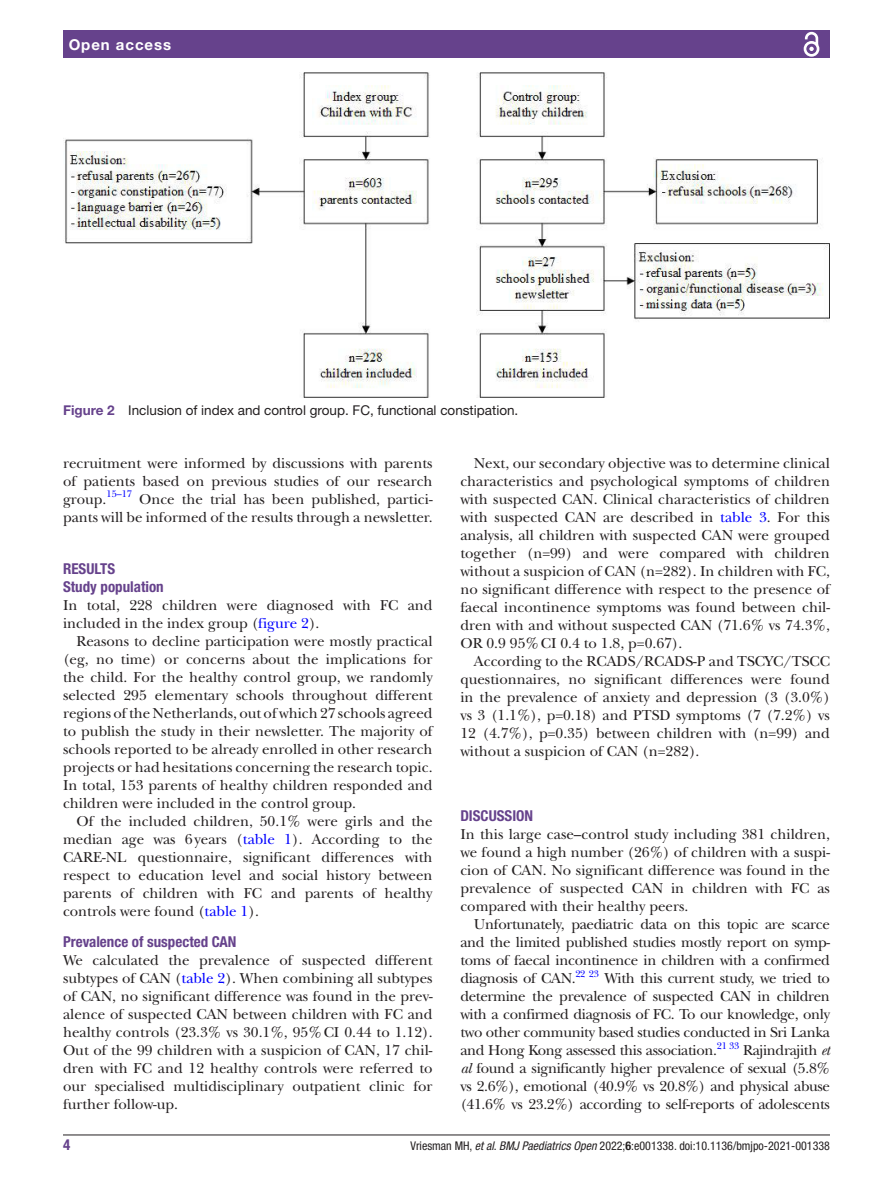
<style>
.page{position:relative;width:893px;height:1191px;background:#fff}
.page>*{position:absolute;margin:0;border:0;box-sizing:border-box;transform-origin:0 0}
.t1{font:15px/18px "New Baskerville";color:#231f20;text-align:justify}
.t2{font:700 condensed 15px/18px "Helvetica Neue LT Std";color:#66428c}
.t3{font:700 15px "Helvetica Neue LT Std";letter-spacing:.065em;color:#fff}
.t4{font:13.5px "Helvetica Neue LT Std";color:#231f20}
.t5{font:condensed 12px "Helvetica Neue LT Std";color:#231f20}
.t6{font:9.9px "New Baskerville";letter-spacing:-.01em;color:#00f}
.s1{font-weight:700;color:#66428c}
.s2{color:#00f}
.s3{font-style:italic}
.s4{font-weight:700}
</style>
<div class="page">
<hr style="left:63px;top:1134px;width:767px;height:1px;background:#231f20">
<div style="left:63px;top:31px;width:767px;height:27px;background:#66428c"></div>
<svg style="left:803px;top:31px;width:17px;height:26px"></svg>
<img style="left:63px;top:73px;width:767px;height:324px">
<p class="t3" style="left:69px;top:35px;width:104px">Open access</p>
<p class="t4" style="left:63px;top:402px;width:457px"><span class="s1">Figure 2</span> Inclusion of index and control group. FC, functional constipation.</p>
<p class="t1" style="left:63px;top:454px;width:371px">recruitment were informed by discussions with parents of patients based on previous studies of our research group.</p>
<p class="t6" style="left:106px;top:488px;width:27px">15–17</p>
<p class="t1" style="left:63px;top:490px;width:371px;text-align:right">Once the trial has been published, partici-<br>pants will be informed of the results through a newsletter.</p>
<p class="t2" style="left:63px;top:559px;width:102px">RESULTS<br>Study population</p>
<p class="t1" style="left:63px;top:596px;width:371px">In total, 228 children were diagnosed with FC and included in the index group (<span class="s2">figure 2</span>).</p>
<p class="t1" style="left:63px;top:632px;width:371px;text-indent:14px">Reasons to decline participation were mostly practical (eg, no time) or concerns about the implications for the child. For the healthy control group, we randomly selected 295 elementary schools throughout different regions of the Netherlands, out of which 27 schools agreed to publish the study in their newsletter. The majority of schools reported to be already enrolled in other research projects or had hesitations concerning the research topic.<br>In total, 153 parents of healthy children responded and children were included in the control group.</p>
<p class="t1" style="left:63px;top:812px;width:371px;text-indent:14px">Of the included children, 50.1% were girls and the median age was 6years (<span class="s2">table 1</span>). According to the CARE-NL questionnaire, significant differences with respect to education level and social history between parents of children with FC and parents of healthy controls were found (<span class="s2">table 1</span>).</p>
<p class="t2" style="left:63px;top:932px;width:175px">Prevalence of suspected CAN</p>
<p class="t1" style="left:63px;top:951px;width:371px">We calculated the prevalence of suspected different subtypes of CAN (<span class="s2">table 2</span>). When combining all subtypes of CAN, no significant difference was found in the prev&shy;alence of suspected CAN between children with FC and healthy controls (23.3% vs 30.1%, 95%CI 0.44 to 1.12).<br>Out of the 99 children with a suspicion of CAN, 17 chil&shy;dren with FC and 12 healthy controls were referred to our specialised multidisciplinary outpatient clinic for further follow-up.</p>
<p class="t1" style="left:460px;top:454px;width:371px;text-indent:14px">Next, our secondary objective was to determine clinical characteristics and psychological symptoms of children with suspected CAN. Clinical characteristics of children with suspected CAN are described in <span class="s2">table 3</span>. For this analysis, all children with suspected CAN were grouped together (n=99) and were compared with children without a suspicion of CAN (n=282). In children with FC, no significant difference with respect to the presence of faecal incontinence symptoms was found between chil&shy;dren with and without suspected CAN (71.6% vs 74.3%, OR 0.9 95%CI 0.4 to 1.8, p=0.67).</p>
<p class="t1" style="left:460px;top:652px;width:371px;text-indent:14px">According to the RCADS/RCADS-P and TSCYC/TSCC questionnaires, no significant differences were found in the prevalence of anxiety and depression (3 (3.0%) vs 3 (1.1%), p=0.18) and PTSD symptoms (7 (7.2%) vs 12 (4.7%), p=0.35) between children with (n=99) and without a suspicion of CAN (n=282).</p>
<p class="t2" style="left:460px;top:806px;width:74px">DISCUSSION</p>
<p class="t1" style="left:460px;top:825px;width:371px">In this large case–control study including 381 children, we found a high number (26%) of children with a suspi&shy;cion of CAN. No significant difference was found in the prevalence of suspected CAN in children with FC as compared with their healthy peers.</p>
<p class="t1" style="left:460px;top:915px;width:371px;text-indent:14px">Unfortunately, paediatric data on this topic are scarce and the limited published studies mostly report on symp&shy;toms of faecal incontinence in children with a confirmed diagnosis of CAN.</p>
<p class="t6" style="left:575px;top:967px;width:25px">22 23</p>
<p class="t1" style="left:460px;top:969px;width:371px;text-indent:144px">With this current study, we tried to determine the prevalence of suspected CAN in children with a confirmed diagnosis of FC. To our knowledge, only two other community based studies conducted in Sri Lanka and Hong Kong assessed this association.<sup>21</sup> <sup>33</sup> Rajindrajith <span class="s3">et al</span> found a significantly higher prevalence of sexual (5.8% vs 2.6%), emotional (40.9% vs 20.8%) and physical abuse (41.6% vs 23.2%) according to self-reports of adolescents</p>
<p class="t2" style="left:63px;top:1135px;width:9px">4</p>
<p class="t5" style="left:410px;top:1138px;width:421px">Vriesman MH, <span class="s3">et al</span>. <span class="s3">BMJ Paediatrics Open</span> 2022;<span class="s4">6</span>:e001338. doi:10.1136/bmjpo-2021-001338</p>
</div>
